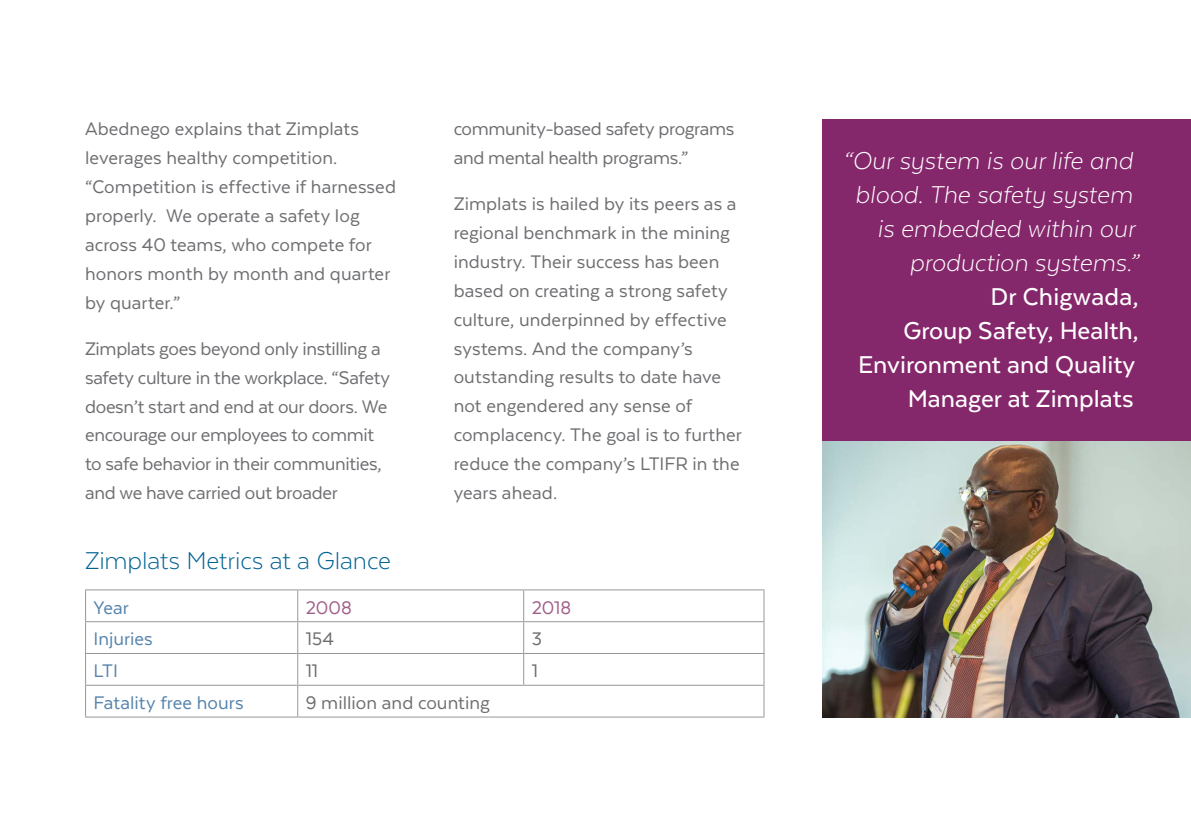
<style>
.page{position:relative;width:1191px;height:840px;background:#fff}
.page>*{position:absolute;margin:0;border:0;box-sizing:border-box;transform-origin:0 0}
.t1{font:italic 300 28px/34px "Texta";color:#fff;text-align:right}
.t2{font:500 28px/34px "Texta";color:#fff;text-align:right}
.t3{font:300 28px "Texta";letter-spacing:-.005em;color:#006394}
.t4{font:21px/29px "Texta";color:#6d6e71}
.t5{font:21px "Texta";color:#5482ab}
.t6{font:21px "Texta";color:#a0628a}
</style>
<div class="page">
<div style="left:822px;top:119px;width:369px;height:322px;background:#85276b"></div>
<img style="left:822px;top:441px;width:369px;height:276px">
<hr style="left:297px;top:590px;width:1px;height:31px;background:#999899">
<hr style="left:523px;top:590px;width:1px;height:31px;background:#999899">
<hr style="left:763px;top:590px;width:1px;height:31px;background:#999899">
<hr style="left:85px;top:621px;width:213px;height:1px;background:#999899">
<hr style="left:298px;top:621px;width:225px;height:1px;background:#999899">
<hr style="left:297px;top:622px;width:1px;height:30px;background:#999899">
<hr style="left:523px;top:621px;width:241px;height:1px;background:#999899">
<hr style="left:523px;top:622px;width:1px;height:30px;background:#999899">
<hr style="left:763px;top:622px;width:1px;height:30px;background:#999899">
<hr style="left:85px;top:652px;width:213px;height:1px;background:#999899">
<hr style="left:298px;top:652px;width:225px;height:1px;background:#999899">
<hr style="left:297px;top:653px;width:1px;height:31px;background:#999899">
<hr style="left:523px;top:652px;width:241px;height:1px;background:#999899">
<hr style="left:523px;top:653px;width:1px;height:31px;background:#999899">
<hr style="left:763px;top:653px;width:1px;height:31px;background:#999899">
<hr style="left:85px;top:684px;width:213px;height:1px;background:#999899">
<hr style="left:298px;top:684px;width:225px;height:1px;background:#999899">
<hr style="left:297px;top:685px;width:1px;height:31px;background:#999899">
<hr style="left:523px;top:684px;width:241px;height:1px;background:#999899">
<hr style="left:763px;top:685px;width:1px;height:31px;background:#999899">
<hr style="left:85px;top:716px;width:213px;height:1px;background:#999899">
<hr style="left:298px;top:716px;width:225px;height:1px;background:#999899">
<hr style="left:523px;top:716px;width:241px;height:1px;background:#999899">
<hr style="left:85px;top:589px;width:213px;height:1px;background:#999899">
<hr style="left:85px;top:590px;width:1px;height:31px;background:#999899">
<hr style="left:298px;top:589px;width:225px;height:1px;background:#999899">
<hr style="left:523px;top:589px;width:241px;height:1px;background:#999899">
<hr style="left:85px;top:622px;width:1px;height:30px;background:#999899">
<hr style="left:85px;top:653px;width:1px;height:31px;background:#999899">
<hr style="left:85px;top:685px;width:1px;height:31px;background:#999899">
<p class="t4" style="left:85px;top:114px;width:312px">Abednego explains that Zimplats leverages healthy competition. “Competition is effective if harnessed properly. We operate a safety log across 40 teams, who compete for honors month by month and quarter by quarter.”</p>
<p class="t4" style="left:85px;top:333px;width:306px">Zimplats goes beyond only instilling a safety culture in the workplace. “Safety doesn’t start and end at our doors. We encourage our employees to commit to safe behavior in their communities, and we have carried out broader</p>
<h1 class="t3" style="left:85px;top:546px;width:307px">Zimplats Metrics at a Glance</h1>
<p class="t4" style="left:454px;top:114px;width:282px">community-based safety programs and mental health programs.”</p>
<p class="t4" style="left:454px;top:189px;width:290px">Zimplats is hailed by its peers as a regional benchmark in the mining industry. Their success has been based on creating a strong safety culture, underpinned by effective systems. And the company’s outstanding results to date have not engendered any sense of complacency. The goal is to further reduce the company’s LTIFR in the years ahead.</p>
<p class="t5" style="left:94px;top:596px;width:37px">Year</p>
<p class="t6" style="left:306px;top:596px;width:48px">2008</p>
<p class="t6" style="left:531px;top:596px;width:41px">2018</p>
<p class="t5" style="left:94px;top:628px;width:61px">Injuries</p>
<p class="t4" style="left:306px;top:624px;width:30px">154</p>
<p class="t4" style="left:531px;top:624px;width:12px">3</p>
<p class="t5" style="left:94px;top:659px;width:26px">LTI</p>
<p class="t4" style="left:306px;top:655px;width:14px">11</p>
<p class="t4" style="left:531px;top:655px;width:8px">1</p>
<p class="t5" style="left:94px;top:691px;width:152px">Fatality free hours</p>
<p class="t4" style="left:306px;top:687px;width:186px">9 million and counting</p>
<h1 class="t1" style="left:843px;top:143px;width:297px">“Our system is our life and blood. The safety system is embedded within our production systems.”</h1>
<h1 class="t2" style="left:858px;top:279px;width:282px">Dr Chigwada,<br>Group Safety, Health,<br>Environment and Quality<br>Manager at Zimplats</h1>
</div>
